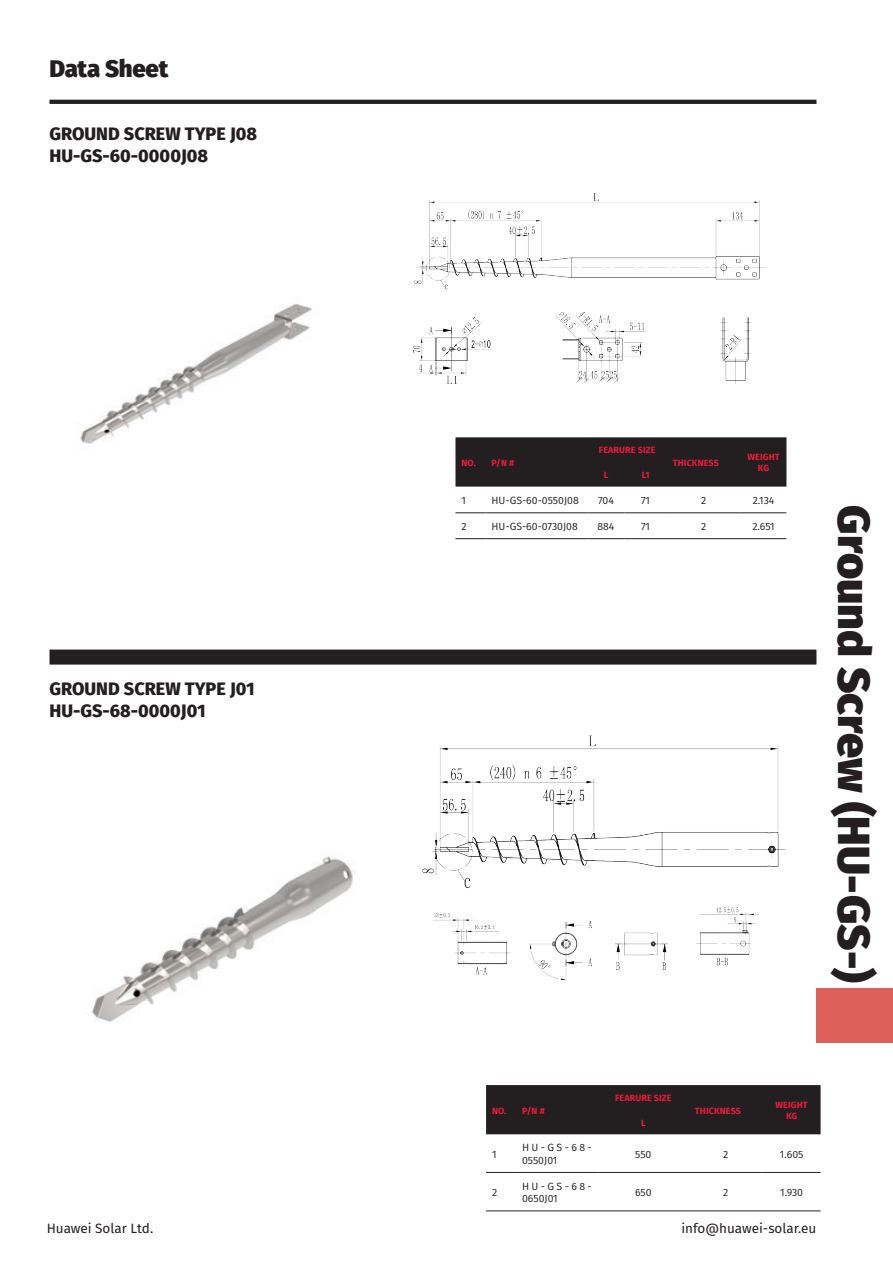
<style>
.page{position:relative;width:893px;height:1263px;background:#fff}
.page>*{position:absolute;margin:0;border:0;box-sizing:border-box;transform-origin:0 0}
.t1{font:800 45px "Fira Sans";color:#231f20}
.t2{font:800 24px "Fira Sans";letter-spacing:-.01em;color:#231f20}
.t3{font:800 18px/21.6px "Fira Sans";color:#231f20}
.t4{font:13.5px "Fira Sans";color:#231f20}
.t5{font:10.5px/12.6px "Fira Sans";color:#231f20}
.t6{font:700 9px/10.8px "Fira Sans";letter-spacing:.01em;color:#ed1a3a;text-align:center}
</style>
<div class="page">
<img style="left:80px;top:303px;width:238px;height:141px">
<img style="left:413px;top:192px;width:353px;height:192px">
<div style="left:50px;top:650px;width:766px;height:15px;background:#231f20"></div>
<img style="left:91px;top:856px;width:265px;height:166px">
<div style="left:486px;top:1085px;width:334px;height:49px;background:#231f20"></div>
<hr style="left:486px;top:1172px;width:30px;height:1px;background:#231f20">
<hr style="left:516px;top:1172px;width:82px;height:1px;background:#231f20">
<hr style="left:598px;top:1172px;width:91px;height:1px;background:#231f20">
<hr style="left:689px;top:1172px;width:74px;height:1px;background:#231f20">
<hr style="left:763px;top:1172px;width:57px;height:1px;background:#231f20">
<hr style="left:486px;top:1210px;width:30px;height:1px;background:#231f20">
<hr style="left:516px;top:1210px;width:82px;height:1px;background:#231f20">
<hr style="left:598px;top:1210px;width:91px;height:1px;background:#231f20">
<hr style="left:689px;top:1210px;width:74px;height:1px;background:#231f20">
<hr style="left:763px;top:1210px;width:57px;height:1px;background:#231f20">
<div style="left:455px;top:437px;width:331px;height:50px;background:#231f20"></div>
<hr style="left:455px;top:512px;width:30px;height:1px;background:#231f20">
<hr style="left:485px;top:512px;width:102px;height:1px;background:#231f20">
<hr style="left:587px;top:512px;width:37px;height:1px;background:#231f20">
<hr style="left:624px;top:512px;width:43px;height:1px;background:#231f20">
<hr style="left:667px;top:512px;width:74px;height:1px;background:#231f20">
<hr style="left:741px;top:512px;width:45px;height:1px;background:#231f20">
<hr style="left:455px;top:538px;width:30px;height:1px;background:#231f20">
<hr style="left:485px;top:538px;width:102px;height:1px;background:#231f20">
<hr style="left:587px;top:538px;width:37px;height:1px;background:#231f20">
<hr style="left:624px;top:538px;width:43px;height:1px;background:#231f20">
<hr style="left:667px;top:538px;width:74px;height:1px;background:#231f20">
<hr style="left:741px;top:538px;width:45px;height:1px;background:#231f20">
<img style="left:422px;top:735px;width:364px;height:247px">
<div style="left:817px;top:989px;width:76px;height:54px;background:#df5f5b"></div>
<svg style="left:50px;top:100px;width:766px;height:4px;background:#262223"></svg>
<h2 class="t2" style="left:50px;top:52px;width:120px">Data Sheet</h2>
<h3 class="t3" style="left:50px;top:124px;width:209px">GROUND SCREW TYPE J08<br>HU-GS-60-0000J08</h3>
<h3 class="t3" style="left:50px;top:680px;width:207px">GROUND SCREW TYPE J01<br>HU-GS-68-0000J01</h3>
<p class="t6" style="left:462px;top:458px;width:54px">NO. P/N #</p>
<p class="t6" style="left:599px;top:446px;width:58px">FEARURE SIZE</p>
<p class="t6" style="left:604px;top:470px;width:6px">L</p>
<p class="t6" style="left:642px;top:470px;width:9px">L1</p>
<p class="t6" style="left:673px;top:458px;width:47px">THICKNESS</p>
<p class="t6" style="left:747px;top:452px;width:34px">WEIGHT<br>KG</p>
<p class="t5" style="left:461px;top:494px;width:6px">1</p>
<p class="t5" style="left:491px;top:494px;width:89px">HU-GS-60-0550J08</p>
<p class="t5" style="left:598px;top:494px;width:17px">704</p>
<p class="t5" style="left:641px;top:494px;width:10px">71</p>
<p class="t5" style="left:701px;top:494px;width:7px">2</p>
<p class="t5" style="left:753px;top:494px;width:23px">2.134</p>
<p class="t5" style="left:461px;top:520px;width:7px">2</p>
<p class="t5" style="left:491px;top:520px;width:88px">HU-GS-60-0730J08</p>
<p class="t5" style="left:597px;top:520px;width:19px">884</p>
<p class="t5" style="left:641px;top:520px;width:10px">71</p>
<p class="t5" style="left:701px;top:520px;width:7px">2</p>
<p class="t5" style="left:752px;top:520px;width:24px">2.651</p>
<h1 class="t1" style="left:886px;top:505px;width:479px;rotate:90deg">Ground Screw (HU-GS-)</h1>
<p class="t6" style="left:492px;top:1105px;width:54px">NO. P/N #</p>
<p class="t6" style="left:615px;top:1093px;width:58px">FEARURE SIZE</p>
<p class="t6" style="left:641px;top:1118px;width:6px">L</p>
<p class="t6" style="left:695px;top:1105px;width:47px">THICKNESS</p>
<p class="t6" style="left:776px;top:1100px;width:34px">WEIGHT<br>KG</p>
<p class="t5" style="left:492px;top:1147px;width:6px">1</p>
<p class="t5" style="left:522px;top:1141px;width:71px">HU-GS-68-<br>0550J01</p>
<p class="t5" style="left:635px;top:1147px;width:18px">550</p>
<p class="t5" style="left:723px;top:1147px;width:7px">2</p>
<p class="t5" style="left:780px;top:1147px;width:25px">1.605</p>
<p class="t5" style="left:492px;top:1186px;width:7px">2</p>
<p class="t5" style="left:522px;top:1179px;width:71px">HU-GS-68-<br>0650J01</p>
<p class="t5" style="left:635px;top:1186px;width:18px">650</p>
<p class="t5" style="left:723px;top:1186px;width:7px">2</p>
<p class="t5" style="left:780px;top:1186px;width:24px">1.930</p>
<p class="t4" style="left:47px;top:1219px;width:108px">Huawei Solar Ltd.</p>
<p class="t4" style="left:681px;top:1219px;width:137px">info@huawei-solar.eu</p>
</div>
